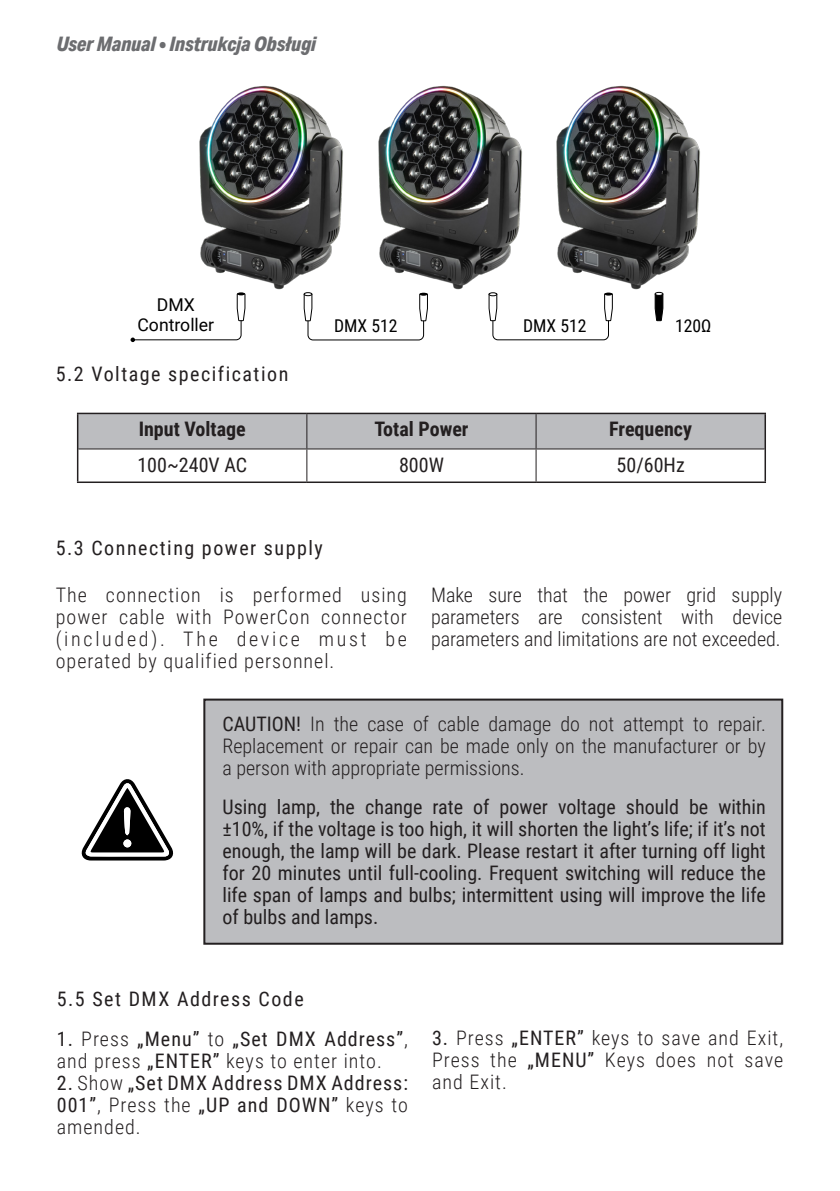
<style>
.page{position:relative;width:840px;height:1191px;background:#fff}
.page>*{position:absolute;margin:0;border:0;box-sizing:border-box;transform-origin:0 0}
.Tekst{font:300 20px/22px "Roboto Condensed";letter-spacing:.04em;color:#231f20;text-align:justify}
.Tekst-2{font:20px/22px "Roboto Condensed";color:#231f20;text-align:justify}
.Tekst_Rozdział{font:20px "Roboto Condensed";letter-spacing:.075em;color:#231f20}
.Tabela_AC_BOLD{font:700 20px "Roboto Condensed";color:#231f20}
.User_Manual_MAŁE{font:italic 800 20px "Aktiv Grotesk Cd";color:#6c6d70}
.Tabela_AC_LIGHT{font:20px "Roboto Condensed";color:#231f20}
.t1{font:17.6px "Roboto Condensed";color:#000}
.t2{font:17.6px/19.6px "Roboto";color:#000;text-align:center}
.s1{font-weight:400}
.s2{font-weight:300}
</style>
<div class="page">
<div style="left:204px;top:699px;width:577px;height:244px;background:#bcbdc0"></div>
<div style="left:203px;top:698px;width:579px;height:246px;border:2px solid #231f20"></div>
<div style="left:78px;top:414px;width:686px;height:34px;background:#bcbdc0"></div>
<hr style="left:77px;top:413px;width:230px;height:1px;background:#231f20">
<hr style="left:77px;top:414px;width:1px;height:35px;background:#231f20">
<hr style="left:307px;top:413px;width:228px;height:1px;background:#231f20">
<hr style="left:535px;top:413px;width:230px;height:1px;background:#231f20">
<hr style="left:764px;top:414px;width:1px;height:35px;background:#231f20">
<hr style="left:77px;top:449px;width:1px;height:32px;background:#231f20">
<hr style="left:764px;top:449px;width:1px;height:32px;background:#231f20">
<hr style="left:77px;top:481px;width:230px;height:2px;background:#231f20">
<hr style="left:307px;top:481px;width:228px;height:2px;background:#231f20">
<hr style="left:535px;top:481px;width:230px;height:2px;background:#231f20">
<hr style="left:306px;top:414px;width:1px;height:34px;background:#231f20">
<hr style="left:535px;top:414px;width:1px;height:34px;background:#231f20">
<hr style="left:78px;top:448px;width:229px;height:1px;background:#231f20">
<hr style="left:307px;top:448px;width:228px;height:1px;background:#231f20">
<hr style="left:306px;top:449px;width:1px;height:32px;background:#231f20">
<hr style="left:535px;top:448px;width:229px;height:1px;background:#231f20">
<hr style="left:535px;top:449px;width:1px;height:32px;background:#231f20">
<svg style="left:82px;top:779px;width:91px;height:81px"></svg>
<div style="left:123px;top:839px;width:8px;height:8px;background:#fff;border-radius:50%"></div>
<svg style="left:130px;top:299px;width:115px;height:43px"></svg>
<svg style="left:303px;top:299px;width:125px;height:41px"></svg>
<svg style="left:488px;top:299px;width:124px;height:41px"></svg>
<svg style="left:654px;top:299px;width:9px;height:23px"></svg>
<img style="left:199px;top:85px;width:144px;height:214px">
<img style="left:378px;top:85px;width:144px;height:214px">
<img style="left:556px;top:85px;width:144px;height:214px">
<p class="User_Manual_MAŁE" style="left:57px;top:32px;width:261px">User Manual • Instrukcja Obsługi</p>
<p class="t2" style="left:137px;top:295px;width:78px">DMX<br>Controller</p>
<p class="Tekst_Rozdział" style="left:56px;top:360px;width:234px">5.2 Voltage specification</p>
<p class="t1" style="left:334px;top:313px;width:65px">DMX 512</p>
<p class="t1" style="left:523px;top:313px;width:65px">DMX 512</p>
<p class="t1" style="left:674px;top:313px;width:38px">120Ω</p>
<p class="Tabela_AC_BOLD" style="left:139px;top:415px;width:109px">Input Voltage</p>
<p class="Tabela_AC_BOLD" style="left:374px;top:415px;width:96px">Total Power</p>
<p class="Tabela_AC_BOLD" style="left:609px;top:415px;width:84px">Frequency</p>
<p class="Tabela_AC_LIGHT" style="left:137px;top:451px;width:111px">100~240V AC</p>
<p class="Tabela_AC_LIGHT" style="left:399px;top:451px;width:46px">800W</p>
<p class="Tabela_AC_LIGHT" style="left:616px;top:451px;width:70px">50/60Hz</p>
<p class="Tekst_Rozdział" style="left:56px;top:534px;width:268px">5.3 Connecting power supply</p>
<p class="Tekst" style="left:56px;top:583px;width:352px">The connection is performed using power cable with PowerCon connector (included). The device must be operated by qualified personnel.</p>
<p class="Tekst" style="left:431px;top:583px;width:352px">Make sure that the power grid supply parameters are consistent with device parameters and limitations are not exceeded.</p>
<p class="Tekst" style="left:222px;top:712px;width:544px"><span class="s1">CAUTION!</span> In the case of cable damage do not attempt to repair.<br>Replacement or repair can be made only on the manufacturer or by a person with appropriate permissions.</p>
<p class="Tekst-2" style="left:222px;top:795px;width:544px">Using lamp, the change rate of power voltage should be within ±10%, if the voltage is too high, it will shorten the light’s life; if it’s not enough, the lamp will be dark. Please restart it after turning off light for 20 minutes until full-cooling. Frequent switching will reduce the life span of lamps and bulbs; intermittent using will improve the life of bulbs and lamps.</p>
<p class="Tekst_Rozdział" style="left:57px;top:985px;width:248px">5.5 Set DMX Address Code</p>
<p class="Tekst" style="left:57px;top:1027px;width:352px"><span class="s1">1.</span> Press <span class="s1">„Menu”</span> to <span class="s1">„Set DMX Address”</span>, and press <span class="s1">„ENTER”</span> keys to enter into.</p>
<p class="Tekst-2" style="left:57px;top:1071px;width:352px">2. <span class="s2">Show</span> „Set DMX Address DMX Address:<br>001”<span class="s2">, Press the</span> „UP and DOWN” <span class="s2">keys to amended.</span></p>
<p class="Tekst" style="left:432px;top:1026px;width:352px"><span class="s1">3.</span> Press <span class="s1">„ENTER”</span> keys to save and Exit, Press the <span class="s1">„MENU”</span> Keys does not save and Exit.</p>
</div>
